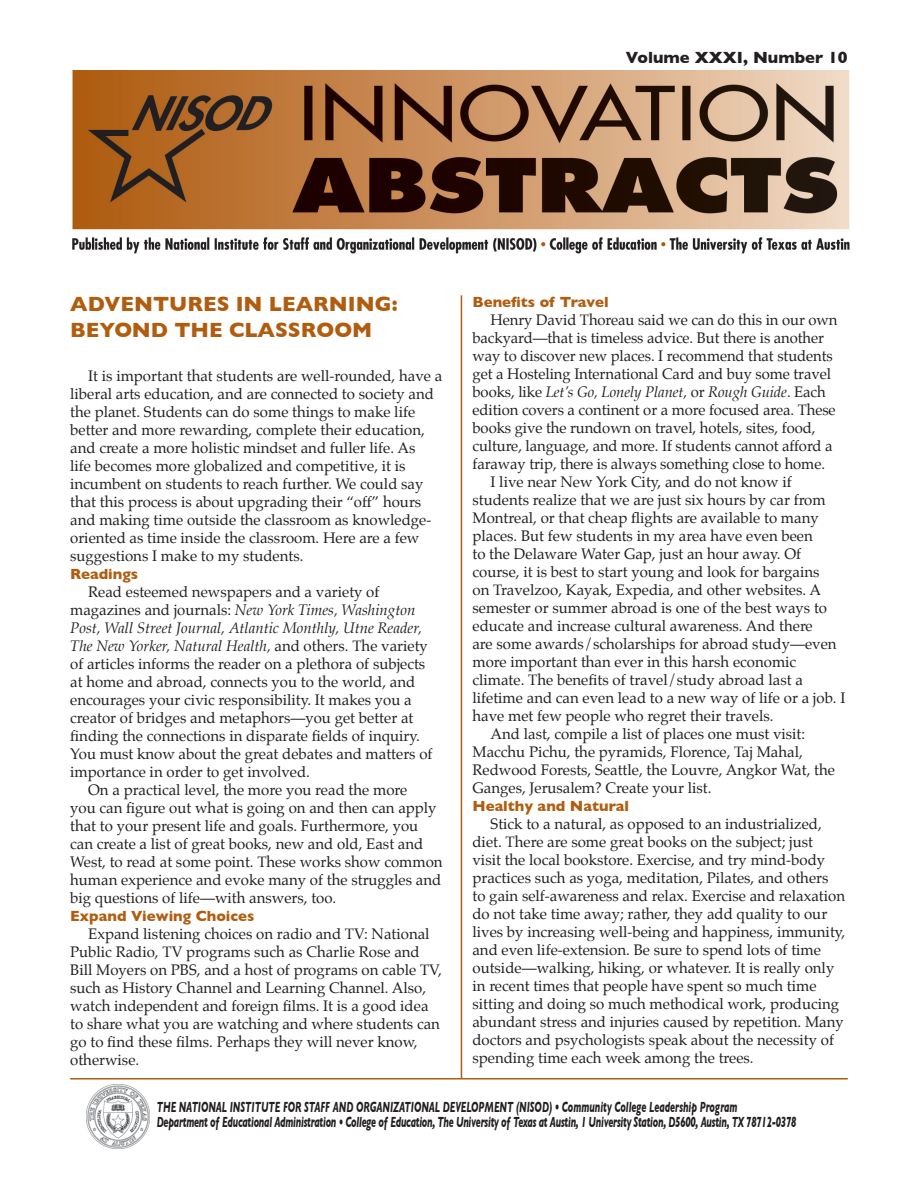
<style>
.page{position:relative;width:918px;height:1188px;background:#fff}
.page>*{position:absolute;margin:0;border:0;box-sizing:border-box;transform-origin:0 0}
.t1{font:700 21px "Gill Sans";color:#b05d0f}
.t2{font:700 16.5px "Gill Sans";color:#231f20}
.t3{font:15px/18px "Palatino";color:#231f20}
.t4{font:italic 700 15px/14.4px "Gill Sans";letter-spacing:-.025em;color:#231f20;scale:.61 1}
.t5{font:italic 15px "Palatino";color:#231f20}
.t6{font:700 15px "Gill Sans";color:#b05d0f}
.s1{font-style:normal}
</style>
<div class="page">
<hr style="left:461px;top:295px;width:1px;height:783px;background:#b05d0f">
<hr style="left:70px;top:1078px;width:778px;height:2px;background:#b05d0f">
<img style="left:72px;top:70px;width:778px;height:184px">
<img style="left:86px;top:1085px;width:64px;height:63px">
<p class="t2" style="left:626px;top:48px;width:223px">Volume XXXI, Number 10</p>
<h1 class="t1" style="left:70px;top:292px;width:274px">Adventures in Learnin</h1>
<h1 class="t1" style="left:375px;top:292px;width:24px">g:</h1>
<h1 class="t1" style="left:70px;top:317px;width:304px">Beyon d the Classroom</h1>
<p class="t3" style="left:70px;top:366px;width:374px;text-indent:18px">It is important that students are well-rounded, have a liberal arts education, and are connected to society and the planet. Students can do some things to make life better and more rewarding, complete their education, and create a more holistic mindset and fuller life. As<br>life becomes more globalized and competitive, it is incumbent on students to reach further. We could say that this process is about upgrading their “off” hours and making time outside the classroom as knowledge&shy;oriented as time inside the classroom. Here are a few suggestions I make to my students.</p>
<p class="t6" style="left:70px;top:565px;width:69px">Readings</p>
<p class="t3" style="left:88px;top:582px;width:293px">Read esteemed newspapers and a variety of</p>
<p class="t5" style="left:70px;top:598px;width:347px"><span class="s1">magazines and journals:</span> New York Times, Washington</p>
<p class="t5" style="left:70px;top:616px;width:353px">Post, Wall Street Journal, Atlantic Monthly, Utne Reader,</p>
<p class="t5" style="left:70px;top:634px;width:359px">The New Yorker, Natural Health, <span class="s1">and others. The variety</span></p>
<p class="t3" style="left:70px;top:654px;width:357px">of articles informs the reader on a plethora of subjects</p>
<p class="t3" style="left:70px;top:672px;width:347px">at home and abroad, connects you to the world, and</p>
<p class="t3" style="left:70px;top:690px;width:343px">encourages your civic responsibility. It makes you a</p>
<p class="t3" style="left:70px;top:708px;width:345px">creator of bridges and metaphors—you get better at</p>
<p class="t3" style="left:70px;top:726px;width:351px">finding the connections in disparate fields of inquiry.</p>
<p class="t3" style="left:70px;top:744px;width:364px">You must know about the great debates and matters of</p>
<p class="t3" style="left:70px;top:762px;width:241px">importance in order to get involved.</p>
<p class="t3" style="left:88px;top:780px;width:321px">On a practical level, the more you read the more</p>
<p class="t3" style="left:70px;top:798px;width:368px">you can figure out what is going on and then can apply</p>
<p class="t3" style="left:70px;top:816px;width:350px">that to your present life and goals. Furthermore, you</p>
<p class="t3" style="left:70px;top:834px;width:355px">can create a list of great books, new and old, East and</p>
<p class="t3" style="left:70px;top:852px;width:374px">West, to read at some point. These works show common</p>
<p class="t3" style="left:70px;top:870px;width:373px">human experience and evoke many of the struggles and</p>
<p class="t3" style="left:70px;top:888px;width:268px">big questions of life—with answers, too.</p>
<p class="t6" style="left:70px;top:907px;width:186px">Expand Viewing Choices</p>
<p class="t3" style="left:70px;top:924px;width:373px;text-indent:18px">Expand listening choices on radio and TV: National Public Radio, TV programs such as Charlie Rose and Bill Moyers on PBS, and a host of programs on cable TV, such as History Channel and Learning Channel. Also, watch independent and foreign films. It is a good idea to share what you are watching and where students can go to find these films. Perhaps they will never know, otherwise.</p>
<p class="t6" style="left:472px;top:293px;width:138px">Benefits of Travel</p>
<p class="t3" style="left:490px;top:311px;width:348px">Henry David Thoreau said we can do this in our own</p>
<p class="t3" style="left:473px;top:329px;width:353px">backyard—that is timeless advice. But there is another</p>
<p class="t3" style="left:473px;top:347px;width:362px">way to discover new places. I recommend that students</p>
<p class="t3" style="left:473px;top:365px;width:360px">get a Hosteling International Card and buy some travel</p>
<p class="t5" style="left:473px;top:380px;width:355px"><span class="s1">books, like</span> Let’s Go, Lonely Planet, <span class="s1">or</span> Rough Guide<span class="s1">. Each</span></p>
<p class="t3" style="left:473px;top:401px;width:365px">edition covers a continent or a more focused area. These</p>
<p class="t3" style="left:473px;top:419px;width:344px">books give the rundown on travel, hotels, sites, food,</p>
<p class="t3" style="left:473px;top:437px;width:362px">culture, language, and more. If students cannot afford a</p>
<p class="t3" style="left:473px;top:455px;width:354px">faraway trip, there is always something close to home.</p>
<p class="t3" style="left:490px;top:473px;width:303px">I live near New York City, and do not know if</p>
<p class="t3" style="left:472px;top:491px;width:355px">students realize that we are just six hours by car from</p>
<p class="t3" style="left:472px;top:509px;width:348px">Montreal, or that cheap flights are available to many</p>
<p class="t3" style="left:472px;top:527px;width:342px">places. But few students in my area have even been</p>
<p class="t3" style="left:472px;top:545px;width:330px">to the Delaware Water Gap, just an hour away. Of</p>
<p class="t3" style="left:472px;top:563px;width:348px">course, it is best to start young and look for bargains</p>
<p class="t3" style="left:472px;top:581px;width:350px">on Travelzoo, Kayak, Expedia, and other websites. A</p>
<p class="t3" style="left:472px;top:599px;width:356px">semester or summer abroad is one of the best ways to</p>
<p class="t3" style="left:472px;top:617px;width:342px">educate and increase cultural awareness. And there</p>
<p class="t3" style="left:472px;top:635px;width:366px">are some awards/scholarships for abroad study—even</p>
<p class="t3" style="left:472px;top:653px;width:325px">more important than ever in this harsh economic</p>
<p class="t3" style="left:472px;top:671px;width:332px">climate. The benefits of travel/study abroad last a</p>
<p class="t3" style="left:472px;top:689px;width:375px">lifetime and can even lead to a new way of life or a job. I</p>
<p class="t3" style="left:472px;top:707px;width:303px">have met few people who regret their travels.</p>
<p class="t3" style="left:490px;top:725px;width:316px">And last, compile a list of places one must visit:</p>
<p class="t3" style="left:472px;top:743px;width:332px">Macchu Pichu, the pyramids, Florence, Taj Mahal,</p>
<p class="t3" style="left:472px;top:761px;width:364px">Redwood Forests, Seattle, the Louvre, Angkor Wat, the</p>
<p class="t3" style="left:472px;top:779px;width:240px">Ganges, Jerusalem? Create your list.</p>
<p class="t6" style="left:472px;top:797px;width:158px">Healthy and Natural</p>
<p class="t3" style="left:472px;top:815px;width:374px;text-indent:18px">Stick to a natural, as opposed to an industrialized, diet. There are some great books on the subject; just<br>visit the local bookstore. Exercise, and try mind-body practices such as yoga, meditation, Pilates, and others to gain self-awareness and relax. Exercise and relaxation do not take time away; rather, they add quality to our lives by increasing well-being and happiness, immunity, and even life-extension. Be sure to spend lots of time outside—walking, hiking, or whatever. It is really only in recent times that people have spent so much time sitting and doing so much methodical work, producing abundant stress and injuries caused by repetition. Many doctors and psychologists speak about the necessity of spending time each week among the trees.</p>
<p class="t4" style="left:157px;top:1100px;width:1050px">The National Institute for Staff and Organizational Development (NISOD) • Community College Leadership Program<br>Department of Educational Administration • College of Education, The University of Texas at Austin, 1 University Station, D5600, Austin, TX 78712-0378</p>
</div>
